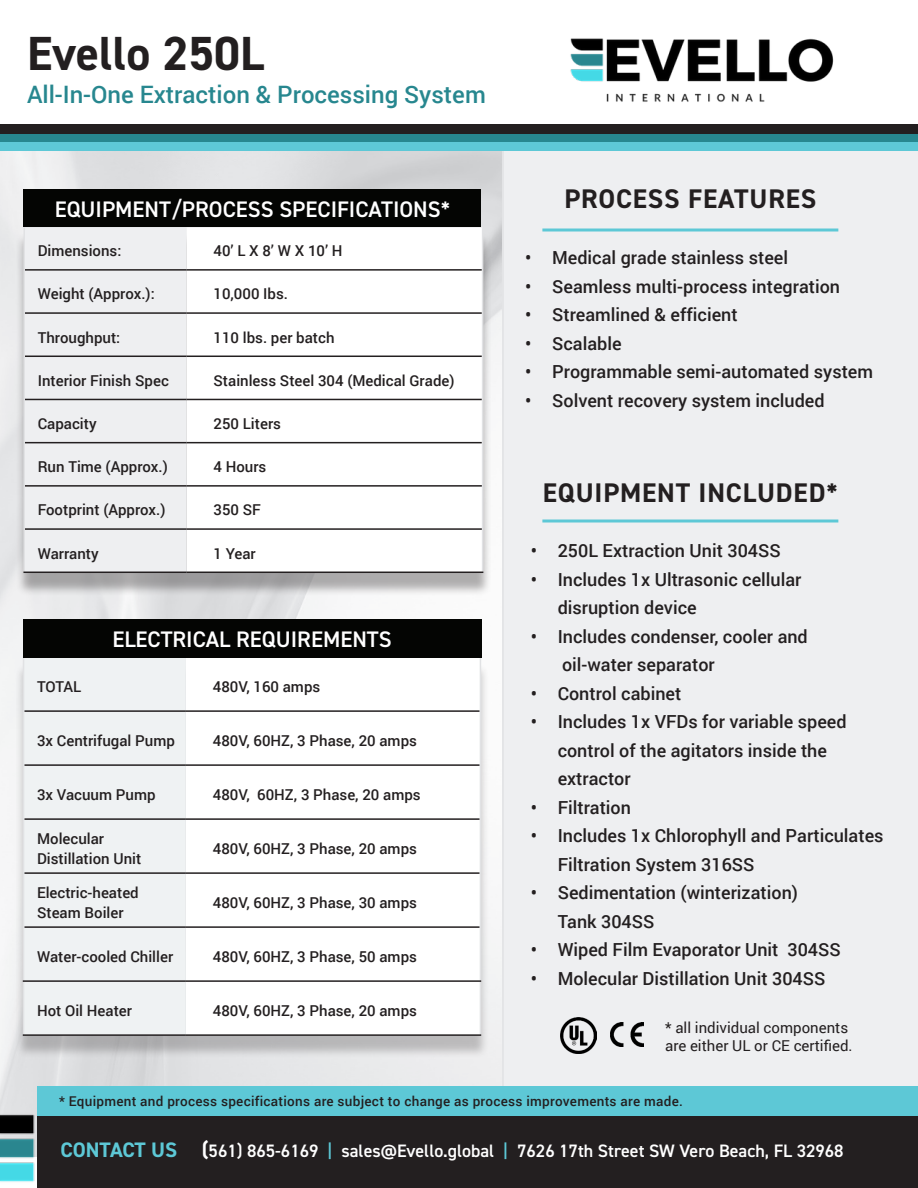
<style>
.page{position:relative;width:918px;height:1188px;background:#fff}
.page>*{position:absolute;margin:0;border:0;box-sizing:border-box;transform-origin:0 0}
.t1{font:700 48px "DIN2014";color:#231f20}
.t2{font:700 27px "DIN2014";letter-spacing:.03em;color:#231f20}
.t3{font:500 24px "Roboto";color:#27878f}
.t4{font:600 22.5px "DIN2014";color:#fff}
.t5{font:500 18px/28.5px "Roboto";color:#231f20}
.t6{font:600 18px "DIN2014";color:#fff}
.t7{font:500 15px/19.5px "Roboto";color:#231f20}
.t8{font:15px/18px "Roboto";color:#231f20}
.t9{font:500 13.5px "Roboto";letter-spacing:.02em;color:#231f20}
.s1{font-weight:700;font-size:21px;color:#5dc8d6}
.s2{font-weight:700;font-size:21px;color:#231f20}
.s3{font-weight:700;font-size:21px}
.s4{color:#5dc8d6}
</style>
<div class="page">
<img style="left:0;top:151px;width:502px;height:950px">
<div style="left:502px;top:124px;width:416px;height:962px;background:#eeeff1"></div>
<div style="left:37px;top:1086px;width:881px;height:94px;background:#5dc8d6"></div>
<img style="left:570px;top:38px;width:264px;height:64px">
<div style="left:0;top:125px;width:918px;height:14px;background:#231f20"></div>
<div style="left:0;top:134px;width:918px;height:9px;background:#27878f"></div>
<div style="left:0;top:143px;width:918px;height:8px;background:#5dc8d6"></div>
<img style="left:0;top:1101px;width:37px;height:81px">
<div style="left:37px;top:1116px;width:881px;height:72px;background:#231f20"></div>
<hr style="left:542px;top:520px;width:296px;height:3px;background:#5dc8d6">
<img style="left:610px;top:1023px;width:34px;height:24px">
<hr style="left:542px;top:229px;width:296px;height:3px;background:#5dc8d6">
<img style="left:560px;top:1017px;width:37px;height:37px">
<div style="left:15px;top:663px;width:474px;height:396px;background:#231f20;opacity:.25"></div>
<div style="left:24px;top:658px;width:162px;height:376px;background:#eff2f3"></div>
<svg style="left:186px;top:658px;width:294px;height:376px"></svg>
<hr style="left:24px;top:710px;width:162px;height:2px;background:#231f20">
<hr style="left:186px;top:710px;width:294px;height:2px;background:#231f20">
<hr style="left:24px;top:764px;width:162px;height:2px;background:#231f20">
<hr style="left:186px;top:764px;width:294px;height:2px;background:#231f20">
<hr style="left:24px;top:818px;width:162px;height:2px;background:#231f20">
<hr style="left:186px;top:818px;width:294px;height:2px;background:#231f20">
<hr style="left:24px;top:872px;width:162px;height:2px;background:#231f20">
<hr style="left:186px;top:872px;width:294px;height:2px;background:#231f20">
<hr style="left:24px;top:926px;width:162px;height:2px;background:#231f20">
<hr style="left:186px;top:926px;width:294px;height:2px;background:#231f20">
<hr style="left:23px;top:658px;width:1px;height:53px;background:#e1e2e4">
<hr style="left:23px;top:711px;width:1px;height:54px;background:#e1e2e4">
<hr style="left:23px;top:765px;width:1px;height:54px;background:#e1e2e4">
<hr style="left:23px;top:819px;width:1px;height:54px;background:#e1e2e4">
<hr style="left:23px;top:873px;width:1px;height:54px;background:#e1e2e4">
<hr style="left:23px;top:927px;width:1px;height:53px;background:#e1e2e4">
<hr style="left:480px;top:658px;width:1px;height:53px;background:#e1e2e4">
<hr style="left:480px;top:711px;width:1px;height:54px;background:#e1e2e4">
<hr style="left:480px;top:765px;width:1px;height:54px;background:#e1e2e4">
<hr style="left:480px;top:819px;width:1px;height:54px;background:#e1e2e4">
<hr style="left:480px;top:873px;width:1px;height:54px;background:#e1e2e4">
<hr style="left:480px;top:927px;width:1px;height:53px;background:#e1e2e4">
<hr style="left:23px;top:982px;width:1px;height:52px;background:#e1e2e4">
<hr style="left:480px;top:982px;width:1px;height:52px;background:#e1e2e4">
<hr style="left:23px;top:980px;width:163px;height:2px;background:#231f20">
<hr style="left:186px;top:980px;width:295px;height:2px;background:#231f20">
<hr style="left:186px;top:1034px;width:295px;height:2px;background:#231f20">
<hr style="left:23px;top:1034px;width:163px;height:2px;background:#231f20">
<div style="left:23px;top:619px;width:458px;height:39px;background:#040503"></div>
<div style="left:15px;top:233px;width:477px;height:363px;background:#231f20;opacity:.35"></div>
<div style="left:25px;top:227px;width:162px;height:345px;background:#eeeff1"></div>
<svg style="left:187px;top:227px;width:295px;height:345px"></svg>
<hr style="left:25px;top:269px;width:162px;height:2px;background:#231f20">
<hr style="left:187px;top:269px;width:295px;height:2px;background:#231f20">
<hr style="left:25px;top:312px;width:162px;height:2px;background:#231f20">
<hr style="left:187px;top:312px;width:295px;height:2px;background:#231f20">
<hr style="left:25px;top:356px;width:162px;height:1px;background:#231f20">
<hr style="left:187px;top:356px;width:295px;height:1px;background:#231f20">
<hr style="left:25px;top:399px;width:162px;height:1px;background:#231f20">
<hr style="left:187px;top:399px;width:295px;height:1px;background:#231f20">
<hr style="left:25px;top:442px;width:162px;height:1px;background:#231f20">
<hr style="left:187px;top:442px;width:295px;height:1px;background:#231f20">
<hr style="left:23px;top:227px;width:2px;height:43px;background:#e1e2e4">
<hr style="left:23px;top:270px;width:2px;height:43px;background:#e1e2e4">
<hr style="left:23px;top:313px;width:2px;height:43px;background:#e1e2e4">
<hr style="left:23px;top:356px;width:2px;height:43px;background:#e1e2e4">
<hr style="left:23px;top:399px;width:2px;height:44px;background:#e1e2e4">
<hr style="left:23px;top:443px;width:2px;height:43px;background:#e1e2e4">
<hr style="left:23px;top:486px;width:2px;height:43px;background:#e1e2e4">
<hr style="left:23px;top:529px;width:2px;height:43px;background:#e1e2e4">
<hr style="left:187px;top:226px;width:296px;height:1px;background:#e1e2e4">
<hr style="left:482px;top:227px;width:1px;height:43px;background:#e1e2e4">
<hr style="left:482px;top:270px;width:1px;height:43px;background:#e1e2e4">
<hr style="left:482px;top:313px;width:1px;height:43px;background:#e1e2e4">
<hr style="left:482px;top:356px;width:1px;height:43px;background:#e1e2e4">
<hr style="left:482px;top:399px;width:1px;height:44px;background:#e1e2e4">
<hr style="left:482px;top:443px;width:1px;height:43px;background:#e1e2e4">
<hr style="left:482px;top:486px;width:1px;height:43px;background:#e1e2e4">
<hr style="left:482px;top:529px;width:1px;height:43px;background:#e1e2e4">
<hr style="left:25px;top:485px;width:162px;height:2px;background:#231f20">
<hr style="left:187px;top:485px;width:295px;height:2px;background:#231f20">
<hr style="left:25px;top:528px;width:162px;height:2px;background:#231f20">
<hr style="left:187px;top:528px;width:295px;height:2px;background:#231f20">
<hr style="left:187px;top:572px;width:296px;height:1px;background:#231f20">
<hr style="left:23px;top:572px;width:164px;height:1px;background:#231f20">
<div style="left:23px;top:190px;width:458px;height:37px;background:#040503"></div>
<h1 class="t1" style="left:27px;top:31px;width:239px">Evello 250L</h1>
<h3 class="t3" style="left:27px;top:84px;width:460px">All-In-One Extraction &amp; Processing System</h3>
<p class="t4" style="left:55px;top:199px;width:397px">EQUIPMENT/PROCESS SPECIFICATIONS*</p>
<p class="t7" style="left:38px;top:242px;width:85px">Dimensions:</p>
<p class="t7" style="left:214px;top:240px;width:130px">40’ L X 8’ W X 10’ H</p>
<p class="t7" style="left:38px;top:285px;width:118px">Weight (Approx.):</p>
<p class="t7" style="left:214px;top:285px;width:76px">10,000 Ibs.</p>
<p class="t7" style="left:38px;top:329px;width:84px">Throughput:</p>
<p class="t7" style="left:214px;top:329px;width:122px">110 lbs. per batch</p>
<p class="t7" style="left:38px;top:372px;width:133px">Interior Finish Spec</p>
<p class="t7" style="left:214px;top:372px;width:243px">Stainless Steel 304 (Medical Grade)</p>
<p class="t7" style="left:38px;top:415px;width:60px">Capacity</p>
<p class="t7" style="left:214px;top:415px;width:69px">250 Liters</p>
<p class="t7" style="left:38px;top:458px;width:132px">Run Time (Approx.)</p>
<p class="t7" style="left:214px;top:458px;width:54px">4 Hours</p>
<p class="t7" style="left:38px;top:501px;width:129px">Footprint (Approx.)</p>
<p class="t7" style="left:214px;top:501px;width:49px">350 SF</p>
<p class="t7" style="left:38px;top:545px;width:63px">Warranty</p>
<p class="t7" style="left:214px;top:545px;width:44px">1 Year</p>
<p class="t4" style="left:112px;top:629px;width:281px">ELECTRICAL REQUIREMENTS</p>
<p class="t7" style="left:37px;top:678px;width:46px">TOTAL</p>
<p class="t7" style="left:213px;top:678px;width:109px">480V, 160 amps</p>
<p class="t7" style="left:37px;top:732px;width:139px">3x Centrifugal Pump</p>
<p class="t7" style="left:213px;top:732px;width:206px">480V, 60HZ, 3 Phase, 20 amps</p>
<p class="t7" style="left:37px;top:786px;width:120px">3x Vacuum Pump</p>
<p class="t7" style="left:213px;top:786px;width:209px">480V, 60HZ, 3 Phase, 20 amps</p>
<p class="t7" style="left:37px;top:830px;width:106px">Molecular<br>Distillation Unit</p>
<p class="t7" style="left:213px;top:840px;width:206px">480V, 60HZ, 3 Phase, 20 amps</p>
<p class="t7" style="left:37px;top:884px;width:103px">Electric-heated<br>Steam Boiler</p>
<p class="t7" style="left:213px;top:894px;width:206px">480V, 60HZ, 3 Phase, 30 amps</p>
<p class="t7" style="left:37px;top:948px;width:138px">Water-cooled Chiller</p>
<p class="t7" style="left:213px;top:948px;width:206px">480V, 60HZ, 3 Phase, 50 amps</p>
<p class="t7" style="left:37px;top:1002px;width:96px">Hot Oil Heater</p>
<p class="t7" style="left:213px;top:1002px;width:206px">480V, 60HZ, 3 Phase, 20 amps</p>
<h2 class="t2" style="left:564px;top:186px;width:254px">PROCESS FEATURES</h2>
<p class="t5" style="left:525px;top:245px;width:264px">• Medical grade stainless steel</p>
<p class="t5" style="left:525px;top:274px;width:316px">• Seamless multi-process integration</p>
<p class="t5" style="left:525px;top:302px;width:214px">• Streamlined &amp; efficient</p>
<p class="t5" style="left:525px;top:331px;width:98px">• Scalable</p>
<p class="t5" style="left:525px;top:359px;width:350px">• Programmable semi-automated system</p>
<p class="t5" style="left:525px;top:388px;width:301px">• Solvent recovery system included</p>
<h2 class="t2" style="left:543px;top:480px;width:296px">EQUIPMENT INCLUDED*</h2>
<p class="t5" style="left:531px;top:538px;width:252px">• 250L Extraction Unit 304SS</p>
<p class="t5" style="left:558px;top:566px;width:245px;text-indent:-27px">• Includes 1x Ultrasonic cellular disruption device</p>
<p class="t5" style="left:562px;top:623px;width:247px;text-indent:-31px">• Includes condenser, cooler and oil-water separator</p>
<p class="t5" style="left:531px;top:680px;width:152px">• Control cabinet</p>
<p class="t5" style="left:558px;top:709px;width:290px;text-indent:-27px">• Includes 1x VFDs for variable speed control of the agitators inside the extractor</p>
<p class="t5" style="left:531px;top:794px;width:102px">• Filtration</p>
<p class="t5" style="left:558px;top:823px;width:327px;text-indent:-27px">• Includes 1x Chlorophyll and Particulates<br>Filtration System 316SS</p>
<p class="t5" style="left:558px;top:880px;width:242px;text-indent:-27px">• Sedimentation (winterization)<br>Tank 304SS</p>
<p class="t5" style="left:531px;top:937px;width:312px">• Wiped Film Evaporator Unit 304SS</p>
<p class="t5" style="left:531px;top:965px;width:296px">• Molecular Distillation Unit 304SS</p>
<p class="t8" style="left:665px;top:1020px;width:189px">* all individual components are either UL or CE certified.</p>
<p class="t9" style="left:59px;top:1096px;width:625px">* Equipment and process specifications are subject to change as process improvements are made.</p>
<p class="t6" style="left:60px;top:1142px;width:785px"><span class="s1">CONTACT US</span> <span class="s2">(</span><span class="s3">(</span>561) 865-6169 <span class="s4">|</span> sales@Evello.global <span class="s4">|</span> 7626 17th Street SW Vero Beach, FL 32968</p>
</div>
